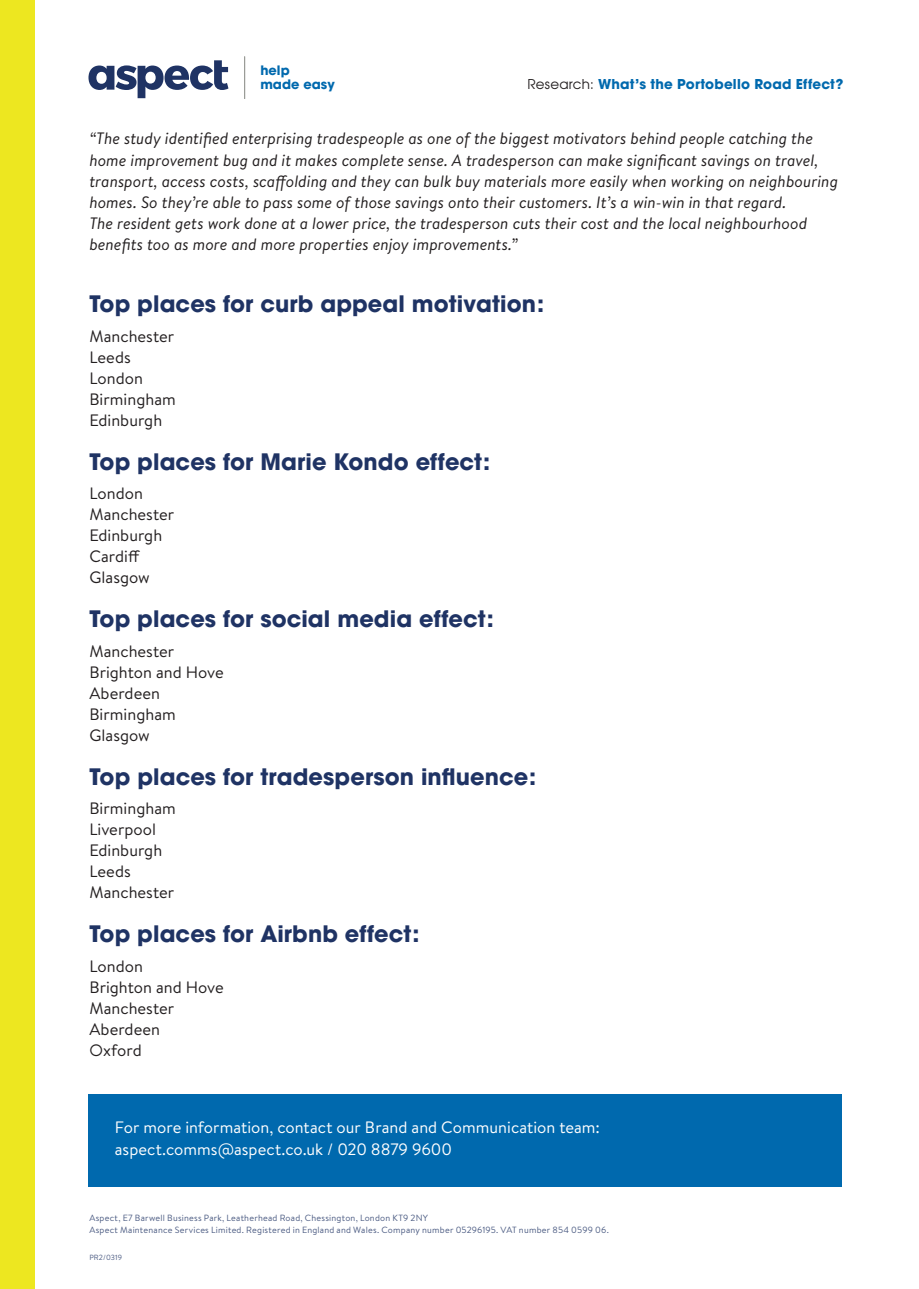
<style>
.page{position:relative;width:919px;height:1289px;background:#fff}
.page>*{position:absolute;margin:0;border:0;box-sizing:border-box;transform-origin:0 0}
.t1{font:700 22.5px "Avant Garde";letter-spacing:.005em;color:#1f3364}
.t2{font:italic 16.5px/21px "Brandon Text";color:#231f20}
.t3{font:16.5px/21px "Brandon Text";color:#231f20}
.t4{font:16.5px/22.5px "Brandon Text";color:#fff}
.t5{font:700 13.5px "Avant Garde";letter-spacing:.015em;color:#0069ae}
.t6{font:700 12.9px/14px "Avant Garde";color:#0069ae}
.t7{font:9px/12px "Brandon Text";letter-spacing:.025em;color:#4c5c83}
.t8{font:7.5px "Brandon Text";letter-spacing:.02em;color:#4c5c83}
.s1{font-weight:400;color:#231f20}
</style>
<div class="page">
<svg style="left:88px;top:60px;width:140px;height:38px"></svg>
<hr style="left:244px;top:57px;width:1px;height:42px;background:#838680">
<div style="left:0;top:0;width:34px;height:1288px;background:#ede720"></div>
<div style="left:88px;top:1094px;width:754px;height:92px;background:#0069ae"></div>
<p class="t6" style="left:260px;top:64px;width:76px">help<br>made easy</p>
<p class="t5" style="left:527px;top:79px;width:317px"><span class="s1">Research:</span> What’s the Portobello Road Effect?</p>
<p class="t2" style="left:89px;top:130px;width:750px">“The study identified enterprising tradespeople as one of the biggest motivators behind people catching the home improvement bug and it makes complete sense. A tradesperson can make significant savings on travel, transport, access costs, scaffolding and they can bulk buy materials more easily when working on neighbouring homes. So they’re able to pass some of those savings onto their customers. It’s a win-win in that regard.<br>The resident gets work done at a lower price, the tradesperson cuts their cost and the local neighbourhood benefits too as more and more properties enjoy improvements.”</p>
<h1 class="t1" style="left:89px;top:295px;width:456px">Top places for curb appeal motivation:</h1>
<p class="t3" style="left:89px;top:327px;width:88px">Manchester<br>Leeds<br>London<br>Birmingham<br>Edinburgh</p>
<h1 class="t1" style="left:89px;top:452px;width:402px">Top places for Marie Kondo effect:</h1>
<p class="t3" style="left:89px;top:485px;width:86px">London<br>Manchester<br>Edinburgh<br>Cardiff<br>Glasgow</p>
<h1 class="t1" style="left:89px;top:610px;width:406px">Top places for social media effect:</h1>
<p class="t3" style="left:89px;top:642px;width:136px">Manchester<br>Brighton and Hove<br>Aberdeen<br>Birmingham<br>Glasgow</p>
<h1 class="t1" style="left:89px;top:767px;width:448px">Top places for tradesperson influence:</h1>
<p class="t3" style="left:89px;top:800px;width:88px">Birmingham<br>Liverpool<br>Edinburgh<br>Leeds<br>Manchester</p>
<h1 class="t1" style="left:89px;top:925px;width:332px">Top places for Airbnb effect:</h1>
<p class="t3" style="left:89px;top:957px;width:136px">London<br>Brighton and Hove<br>Manchester<br>Aberdeen<br>Oxford</p>
<p class="t4" style="left:115px;top:1117px;width:486px">For more information, contact our Brand and Communication team: aspect.comms@aspect.co.uk / 020 8879 9600</p>
<p class="t7" style="left:89px;top:1212px;width:521px">Aspect, E7 Barwell Business Park, Leatherhead Road, Chessington, London KT9 2NY<br>Aspect Maintenance Services Limited. Registered in England and Wales. Company number 05296195. VAT number 854 0599 06.</p>
<p class="t8" style="left:89px;top:1254px;width:34px">PR2/0319</p>
</div>
